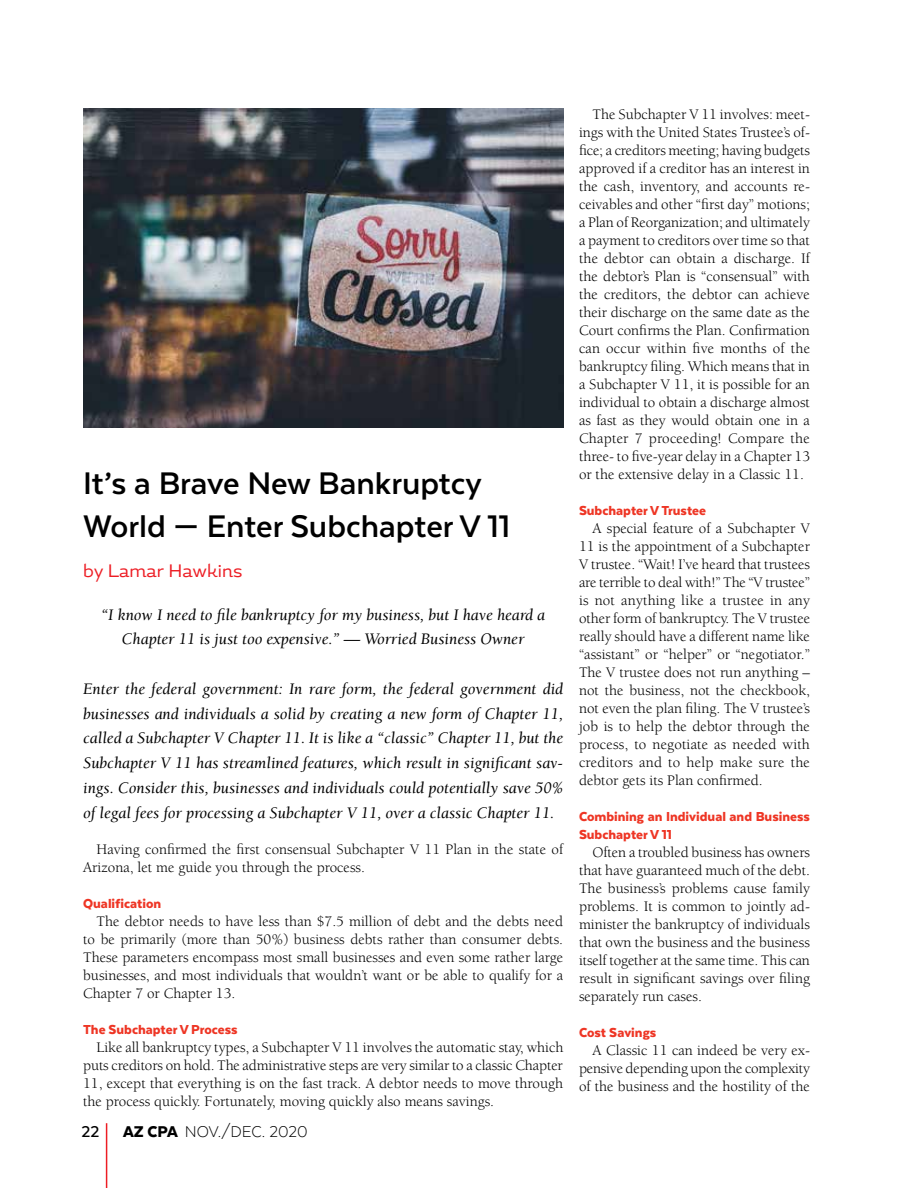
<style>
.page{position:relative;width:918px;height:1188px;background:#fff}
.page>*{position:absolute;margin:0;border:0;box-sizing:border-box;transform-origin:0 0}
.t1{font:700 36px/43.2px "Texta";color:#000}
.t2{font:300 18px "Texta";color:#000}
.t3{font:18px "Magallanes Essential";color:#ed1d24}
.t4{font:500 18px "Texta";color:#000}
.t5{font:italic 16.5px/24.8px "Berkeley";color:#000;text-align:center}
.t6{font:15px/18px "Berkeley";color:#000;text-align:justify}
.t7{font:900 15px/18px "Texta";color:#ee3524}
.s1{font-weight:900}
</style>
<div class="page">
<hr style="left:106px;top:1123px;width:1px;height:65px;background:#ed1d24">
<img style="left:83px;top:108px;width:480px;height:320px">
<h1 class="t1" style="left:83px;top:461px;width:429px">It’s a Brave New Bankruptcy<br>World — Enter Subchapter V 11</h1>
<p class="t3" style="left:83px;top:560px;width:161px">by Lamar Hawkins</p>
<p class="t5" style="left:101px;top:603px;width:446px">“I know I need to file bankruptcy for my business, but I have heard a<br>Chapter 11 is just too expensive.” — Worried Business Owner</p>
<p class="t5" style="left:83px;top:677px;width:482px;text-align:justify">Enter the federal government: In rare form, the federal government did businesses and individuals a solid by creating a new form of Chapter 11, called a Subchapter V Chapter 11. It is like a “classic” Chapter 11, but the Subchapter V 11 has streamlined features, which result in significant sav&shy;ings. Consider this, businesses and individuals could potentially save 50% of legal fees for processing a Subchapter V 11, over a classic Chapter 11.</p>
<p class="t6" style="left:83px;top:840px;width:482px;text-indent:14px">Having confirmed the first consensual Subchapter V 11 Plan in the state of<br>Arizona, let me guide you through the process.</p>
<p class="t7" style="left:83px;top:894px;width:80px">Qualification</p>
<p class="t6" style="left:83px;top:912px;width:482px;text-indent:14px">The debtor needs to have less than $7.5 million of debt and the debts need to be primarily (more than 50%) business debts rather than consumer debts.<br>These parameters encompass most small businesses and even some rather large businesses, and most individuals that wouldn’t want or be able to qualify for a Chapter 7 or Chapter 13.</p>
<p class="t7" style="left:83px;top:1020px;width:156px">The Subchapter V Process</p>
<p class="t6" style="left:83px;top:1038px;width:482px;text-indent:14px">Like all bankruptcy types, a Subchapter V 11 involves the automatic stay, which puts creditors on hold. The administrative steps are very similar to a classic Chapter 11, except that everything is on the fast track. A debtor needs to move through the process quickly. Fortunately, moving quickly also means savings.</p>
<p class="t4" style="left:82px;top:1122px;width:19px">22</p>
<p class="t2" style="left:123px;top:1122px;width:186px"><span class="s1">AZ CPA</span> NOV./DEC. 2020</p>
<p class="t6" style="left:579px;top:106px;width:233px;text-indent:14px">The Subchapter V 11 involves: meet&shy;ings with the United States Trustee’s of&shy;fice; a creditors meeting; having budgets approved if a creditor has an interest in the cash, inventory, and accounts re&shy;ceivables and other “first day” motions; a Plan of Reorganization; and ultimately a payment to creditors over time so that the debtor can obtain a discharge. If the debtor’s Plan is “consensual” with the creditors, the debtor can achieve their discharge on the same date as the Court confirms the Plan. Confirmation can occur within five months of the bankruptcy filing. Which means that in a Subchapter V 11, it is possible for an individual to obtain a discharge almost as fast as they would obtain one in a Chapter 7 proceeding! Compare the three- to five-year delay in a Chapter 13 or the extensive delay in a Classic 11.</p>
<p class="t7" style="left:579px;top:501px;width:129px">Subchapter V Trustee</p>
<p class="t6" style="left:579px;top:520px;width:233px;text-indent:14px">A special feature of a Subchapter V 11 is the appointment of a Subchapter V trustee. “Wait! I’ve heard that trustees are terrible to deal with!” The “V trustee” is not anything like a trustee in any other form of bankruptcy. The V trustee really should have a different name like “assistant” or “helper” or “negotiator.” The V trustee does not run anything – not the business, not the checkbook, not even the plan filing. The V trustee’s job is to help the debtor through the process, to negotiate as needed with creditors and to help make sure the debtor gets its Plan confirmed.</p>
<p class="t7" style="left:579px;top:807px;width:232px">Combining an Individual and Business<br>Subchapter V 11</p>
<p class="t6" style="left:579px;top:844px;width:233px;text-indent:14px">Often a troubled business has owners that have guaranteed much of the debt.<br>The business’s problems cause family problems. It is common to jointly ad&shy;minister the bankruptcy of individuals that own the business and the business itself together at the same time. This can result in significant savings over filing separately run cases.</p>
<p class="t7" style="left:579px;top:1023px;width:79px">Cost Savings</p>
<p class="t6" style="left:579px;top:1042px;width:233px;text-indent:14px">A Classic 11 can indeed be very ex&shy;pensive depending upon the complexity of the business and the hostility of the</p>
</div>
